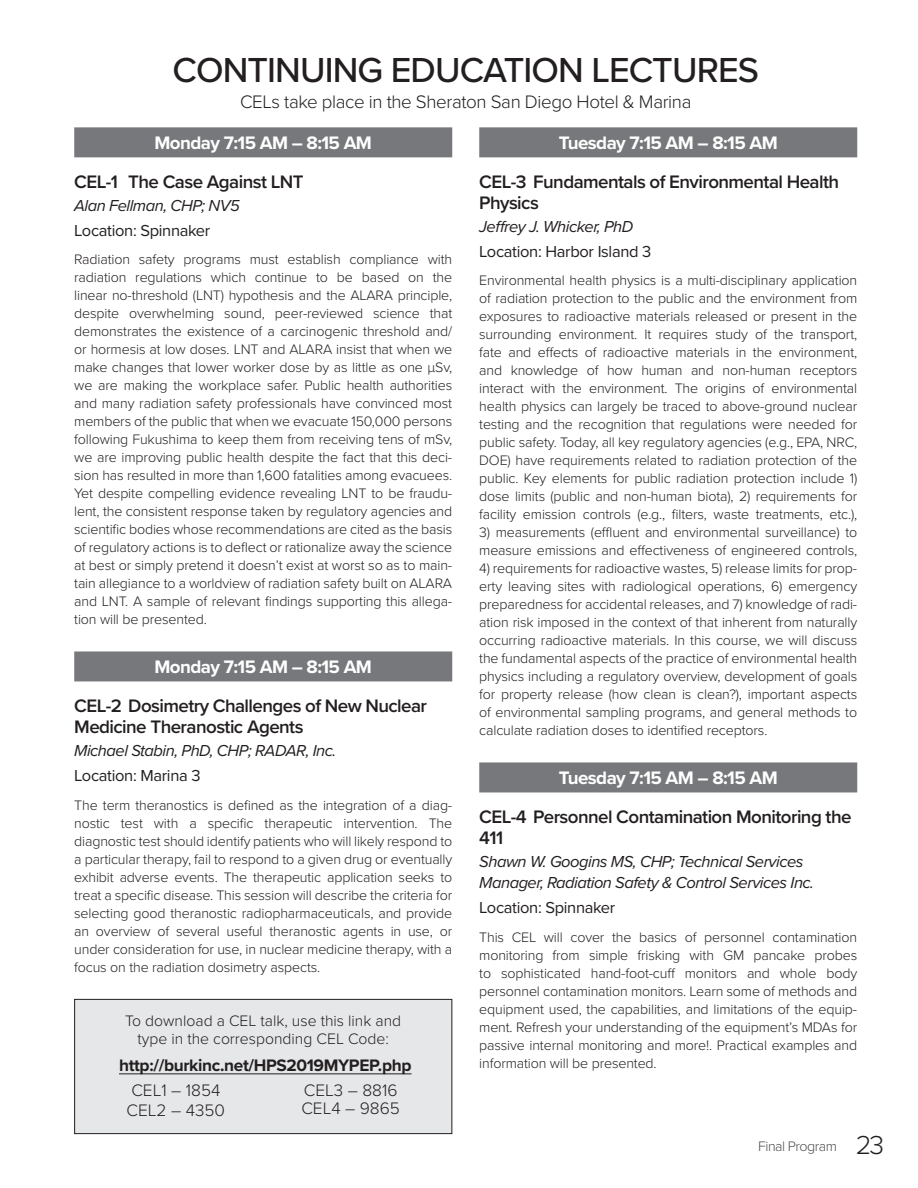
<style>
.page{position:relative;width:918px;height:1188px;background:#fff}
.page>*{position:absolute;margin:0;border:0;box-sizing:border-box;transform-origin:0 0}
.t1{font:500 36px "Proxima Nova";letter-spacing:-.025em;color:#231f20}
.CEL_Title{font:600 18.75px/21px "Proxima Nova";letter-spacing:-.03em;color:#231f20}
.CEL_Date{font:700 18.75px "Proxima Nova";letter-spacing:-.03em;color:#fff}
.Slogan{font:300 18.75px "Proxima Nova";letter-spacing:-.02em;color:#231f20}
.t2{font:300 17.25px "Proxima Nova";color:#231f20}
.t3{font:700 17.25px "Proxima Nova";letter-spacing:-.02em;color:#231f20}
.CEL_Author{font:italic 16.5px/21px "Proxima Nova";letter-spacing:-.03em;color:#231f20}
.CEL_Location{font:16.5px "Proxima Nova";letter-spacing:-.02em;color:#231f20}
.t4{font:300 15.75px/18px "Proxima Nova";color:#231f20;text-align:center}
.CEL_Description{font:300 14.25px/18px "Proxima Nova";letter-spacing:-.01em;color:#231f20;text-align:justify}
.t5{font:300 14.25px "Proxima Nova";letter-spacing:-.035em;color:#4b4c4d}
.s1{font-size:27px;color:#231f20}
</style>
<div class="page">
<div style="left:74px;top:127px;width:378px;height:30px;background:#76787b"></div>
<div style="left:74px;top:651px;width:378px;height:30px;background:#76787b"></div>
<div style="left:479px;top:127px;width:378px;height:30px;background:#76787b"></div>
<div style="left:479px;top:762px;width:378px;height:30px;background:#76787b"></div>
<div style="left:75px;top:999px;width:377px;height:135px;background:#e6e7e9"></div>
<hr style="left:119px;top:1073px;width:293px;height:1px;background:#231f20">
<div style="left:74px;top:999px;width:378px;height:135px;border:1px solid #231f20"></div>
<p class="t1" style="left:173px;top:44px;width:588px">CONTINUING EDUCATION LECTURES</p>
<p class="Slogan" style="left:240px;top:87px;width:453px">CELs take place in the Sheraton San Diego Hotel &amp; Marina</p>
<p class="CEL_Date" style="left:154px;top:129px;width:219px">Monday 7:15 AM – 8:15 AM</p>
<p class="CEL_Title" style="left:74px;top:171px;width:231px">CEL-1 The Case Against LNT</p>
<p class="CEL_Author" style="left:74px;top:194px;width:167px">Alan Fellman, CHP; NV5</p>
<p class="CEL_Location" style="left:74px;top:218px;width:138px">Location: Spinnaker</p>
<p class="CEL_Description" style="left:74px;top:250px;width:380px">Radiation safety programs must establish compliance with radiation regulations which continue to be based on the linear no-threshold (LNT) hypothesis and the ALARA principle, despite overwhelming sound, peer-reviewed science that demonstrates the existence of a carcinogenic threshold and/ or hormesis at low doses. LNT and ALARA insist that when we make changes that lower worker dose by as little as one μSv, we are making the workplace safer. Public health authorities and many radiation safety professionals have convinced most members of the public that when we evacuate 150,000 persons following Fukushima to keep them from receiving tens of mSv, we are improving public health despite the fact that this deci&shy;sion has resulted in more than 1,600 fatalities among evacuees.<br>Yet despite compelling evidence revealing LNT to be fraudu&shy;lent, the consistent response taken by regulatory agencies and scientific bodies whose recommendations are cited as the basis of regulatory actions is to deflect or rationalize away the science at best or simply pretend it doesn’t exist at worst so as to main&shy;tain allegiance to a worldview of radiation safety built on ALARA and LNT. A sample of relevant findings supporting this allega&shy;tion will be presented.</p>
<p class="CEL_Date" style="left:154px;top:653px;width:219px">Monday 7:15 AM – 8:15 AM</p>
<p class="CEL_Title" style="left:74px;top:695px;width:354px">CEL-2 Dosimetry Challenges of New Nuclear<br>Medicine Theranostic Agents</p>
<p class="CEL_Author" style="left:74px;top:739px;width:264px">Michael Stabin, PhD, CHP; RADAR, Inc.</p>
<p class="CEL_Location" style="left:74px;top:763px;width:128px">Location: Marina 3</p>
<p class="CEL_Description" style="left:74px;top:795px;width:380px">The term theranostics is defined as the integration of a diag&shy;nostic test with a specific therapeutic intervention. The diagnostic test should identify patients who will likely respond to a particular therapy, fail to respond to a given drug or eventually exhibit adverse events. The therapeutic application seeks to treat a specific disease. This session will describe the criteria for selecting good theranostic radiopharmaceuticals, and provide an overview of several useful theranostic agents in use, or under consideration for use, in nuclear medicine therapy, with a focus on the radiation dosimetry aspects.</p>
<p class="CEL_Date" style="left:559px;top:129px;width:221px">Tuesday 7:15 AM – 8:15 AM</p>
<p class="CEL_Title" style="left:479px;top:171px;width:361px">CEL-3 Fundamentals of Environmental Health<br>Physics</p>
<p class="CEL_Author" style="left:479px;top:215px;width:156px">Jeffrey J. Whicker, PhD</p>
<p class="CEL_Location" style="left:479px;top:239px;width:174px">Location: Harbor Island 3</p>
<p class="CEL_Description" style="left:479px;top:271px;width:380px">Environmental health physics is a multi-disciplinary application of radiation protection to the public and the environment from exposures to radioactive materials released or present in the surrounding environment. It requires study of the transport, fate and effects of radioactive materials in the environment, and knowledge of how human and non-human receptors interact with the environment. The origins of environmental health physics can largely be traced to above-ground nuclear testing and the recognition that regulations were needed for public safety. Today, all key regulatory agencies (e.g., EPA, NRC, DOE) have requirements related to radiation protection of the public. Key elements for public radiation protection include 1) dose limits (public and non-human biota), 2) requirements for facility emission controls (e.g., filters, waste treatments, etc.),</p>
<p class="CEL_Description" style="left:479px;top:523px;width:380px">3) measurements (effluent and environmental surveillance) to measure emissions and effectiveness of engineered controls,</p>
<p class="CEL_Description" style="left:479px;top:559px;width:380px">4) requirements for radioactive wastes, 5) release limits for prop&shy;erty leaving sites with radiological operations, 6) emergency preparedness for accidental releases, and 7) knowledge of radi&shy;ation risk imposed in the context of that inherent from naturally occurring radioactive materials. In this course, we will discuss the fundamental aspects of the practice of environmental health physics including a regulatory overview, development of goals for property release (how clean is clean?), important aspects of environmental sampling programs, and general methods to calculate radiation doses to identified receptors.</p>
<p class="CEL_Date" style="left:559px;top:764px;width:221px">Tuesday 7:15 AM – 8:15 AM</p>
<p class="CEL_Title" style="left:479px;top:806px;width:374px">CEL-4 Personnel Contamination Monitoring the<br>411</p>
<p class="CEL_Author" style="left:479px;top:850px;width:336px">Shawn W. Googins MS, CHP; Technical Services<br>Manager, Radiation Safety &amp; Control Services Inc.</p>
<p class="CEL_Location" style="left:479px;top:895px;width:138px">Location: Spinnaker</p>
<p class="CEL_Description" style="left:479px;top:927px;width:380px">This CEL will cover the basics of personnel contamination monitoring from simple frisking with GM pancake probes to sophisticated hand-foot-cuff monitors and whole body personnel contamination monitors. Learn some of methods and equipment used, the capabilities, and limitations of the equip&shy;ment. Refresh your understanding of the equipment’s MDAs for passive internal monitoring and more!. Practical examples and information will be presented.</p>
<p class="t4" style="left:125px;top:1011px;width:277px">To download a CEL talk, use this link and type in the corresponding CEL Code:</p>
<p class="t3" style="left:119px;top:1053px;width:294px">http://burkinc.net/HPS2019MYPEP.php</p>
<p class="t2" style="left:131px;top:1078px;width:91px">CEL1 – 1854</p>
<p class="t2" style="left:127px;top:1097px;width:100px">CEL2 – 4350</p>
<p class="t2" style="left:304px;top:1078px;width:95px">CEL3 – 8816</p>
<p class="t2" style="left:301px;top:1096px;width:100px">CEL4 – 9865</p>
<p class="t5" style="left:758px;top:1136px;width:127px">Final Program <span class="s1">23</span></p>
</div>
